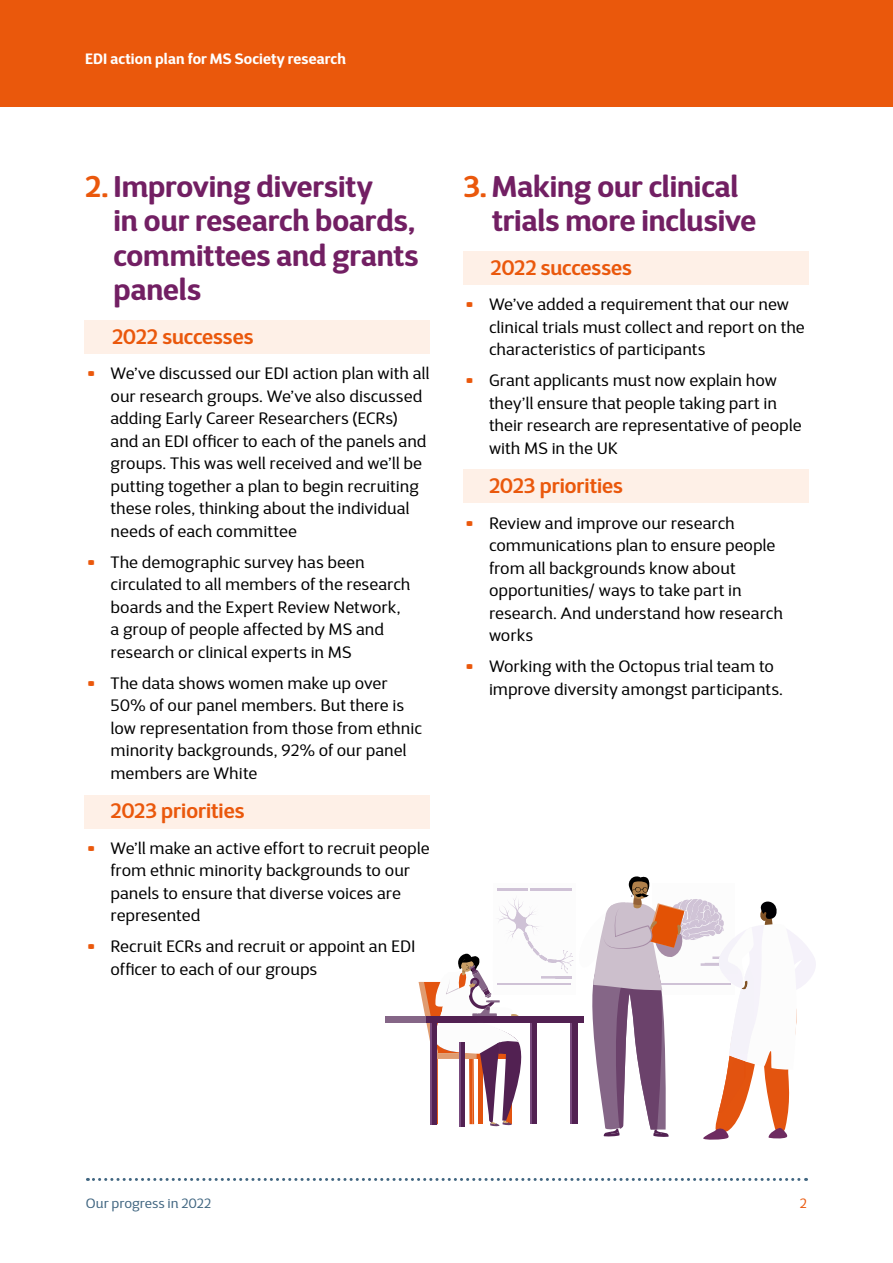
<style>
.page{position:relative;width:893px;height:1263px;background:#fff}
.page>*{position:absolute;margin:0;border:0;box-sizing:border-box;transform-origin:0 0}
.t1{font:700 30px/34.5px "D Sari";letter-spacing:-.005em;color:#721f63}
.t2{font:600 21px "D Sari";letter-spacing:-.005em;color:#ea580c}
.t3{font:16.5px/22.5px "D Sari";letter-spacing:.005em;color:#000}
.t4{font:700 15px "D Sari";letter-spacing:.01em;color:#fff}
.t5{font:13.5px "D Sari";letter-spacing:.005em;color:#416681}
.t6{font:13.5px "D Sari";color:#ea580c}
.s1{color:#ea580c}
.s2{font-size:37.5px;color:#ea580c}
</style>
<div class="page">
<div style="left:463px;top:470px;width:345px;height:33px;background:#fef0e7"></div>
<div style="left:463px;top:251px;width:345px;height:33px;background:#fef0e7"></div>
<div style="left:84px;top:795px;width:345px;height:33px;background:#fef0e7"></div>
<div style="left:84px;top:320px;width:345px;height:33px;background:#fef0e7"></div>
<svg style="left:87px;top:1178px;width:719px;height:3px"></svg>
<div style="left:0;top:0;width:893px;height:106px;background:#ea580c"></div>
<div style="left:385px;top:1016px;width:157px;height:7px;background:#856687"></div>
<svg style="left:419px;top:876px;width:397px;height:264px"></svg>
<p class="t4" style="left:85px;top:50px;width:262px">EDI action plan for MS Society research</p>
<p class="t1" style="left:114px;top:169px;width:307px;text-indent:-28px"><span class="s1">2.</span> Improving diversity<br>in our research boards, committees and grants panels</p>
<p class="t2" style="left:112px;top:323px;width:143px">2022 successes</p>
<p class="t3" style="left:111px;top:362px;width:320px;text-indent:-26px"><span class="s2">•</span> We’ve discussed our EDI action plan with all our research groups. We’ve also discussed adding Early Career Researchers (ECRs) and an EDI officer to each of the panels and groups. This was well received and we’ll be putting together a plan to begin recruiting these roles, thinking about the individual needs of each committee</p>
<p class="t3" style="left:111px;top:551px;width:301px;text-indent:-26px"><span class="s2">•</span> The demographic survey has been circulated to all members of the research boards and the Expert Review Network, a group of people affected by MS and research or clinical experts in MS</p>
<p class="t3" style="left:111px;top:672px;width:313px;text-indent:-26px"><span class="s2">•</span> The data shows women make up over 50% of our panel members. But there is low representation from those from ethnic minority backgrounds, 92% of our panel members are White</p>
<p class="t2" style="left:111px;top:798px;width:135px">2023 priorities</p>
<p class="t3" style="left:111px;top:837px;width:320px;text-indent:-26px"><span class="s2">•</span> We’ll make an active effort to recruit people from ethnic minority backgrounds to our panels to ensure that diverse voices are represented</p>
<p class="t3" style="left:111px;top:935px;width:306px;text-indent:-26px"><span class="s2">•</span> Recruit ECRs and recruit or appoint an EDI officer to each of our groups</p>
<p class="t1" style="left:492px;top:169px;width:266px;text-indent:-28px"><span class="s1">3.</span> Making our clinical trials more inclusive</p>
<p class="t2" style="left:490px;top:254px;width:143px">2022 successes</p>
<p class="t3" style="left:489px;top:293px;width:317px;text-indent:-26px"><span class="s2">•</span> We’ve added a requirement that our new clinical trials must collect and report on the characteristics of participants</p>
<p class="t3" style="left:489px;top:369px;width:314px;text-indent:-26px"><span class="s2">•</span> Grant applicants must now explain how they’ll ensure that people taking part in their research are representative of people with MS in the UK</p>
<p class="t2" style="left:489px;top:473px;width:135px">2023 priorities</p>
<p class="t3" style="left:489px;top:512px;width:295px;text-indent:-26px"><span class="s2">•</span> Review and improve our research communications plan to ensure people from all backgrounds know about opportunities/ ways to take part in research. And understand how research works</p>
<p class="t3" style="left:489px;top:655px;width:295px;text-indent:-26px"><span class="s2">•</span> Working with the Octopus trial team to improve diversity amongst participants.</p>
<p class="t5" style="left:86px;top:1195px;width:127px">Our progress in 2022</p>
<p class="t6" style="left:800px;top:1195px;width:9px">2</p>
</div>
